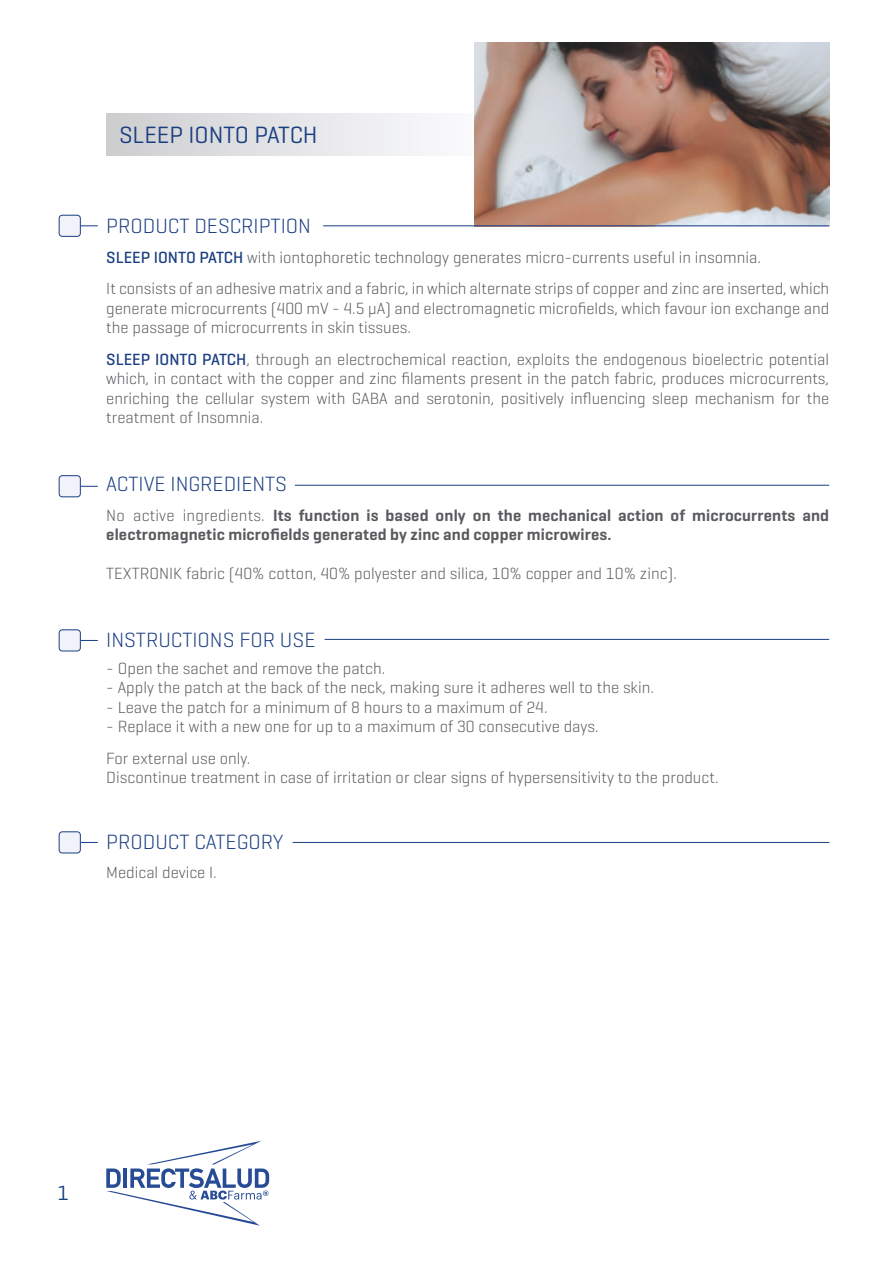
<style>
.page{position:relative;width:893px;height:1263px;background:#fff}
.page>*{position:absolute;margin:0;border:0;box-sizing:border-box;transform-origin:0 0}
.t1{font:24px "Geogrotesque";color:#1a3e82}
.t2{font:300 21px "Geogrotesque";color:#1a3e82}
.t3{font:21px "Geogrotesque";color:#1a3e82}
.t4{font:300 16.5px/19.5px "Geogrotesque";color:#585a5e}
.t5{font:600 16.5px/19.5px "Geogrotesque";letter-spacing:.01em;color:#585a5e}
.s1{font-weight:500;color:#1a3e82}
.s2{font-weight:300}
</style>
<div class="page">
<hr style="left:293px;top:842px;width:536px;height:1px;background:#1a3e82">
<div style="left:59px;top:832px;width:21px;height:21px;background:#f2f3fa;border-radius:3px"></div>
<div style="left:59px;top:831px;width:22px;height:22px;border:1px solid #1a3e82;border-radius:3px"></div>
<svg style="left:81px;top:842px;width:17px;height:1px"></svg>
<hr style="left:325px;top:639px;width:504px;height:1px;background:#1a3e82">
<div style="left:59px;top:630px;width:21px;height:21px;background:#f2f3fa;border-radius:3px"></div>
<div style="left:59px;top:629px;width:22px;height:22px;border:1px solid #1a3e82;border-radius:3px"></div>
<svg style="left:81px;top:640px;width:17px;height:1px"></svg>
<hr style="left:295px;top:485px;width:534px;height:1px;background:#1a3e82">
<div style="left:59px;top:476px;width:21px;height:21px;background:#f2f3fa;border-radius:3px"></div>
<div style="left:59px;top:475px;width:22px;height:22px;border:1px solid #1a3e82;border-radius:3px"></div>
<svg style="left:81px;top:486px;width:17px;height:1px"></svg>
<div style="left:106px;top:113px;width:369px;height:43px;background:linear-gradient(to right,#ceced0,#fbfcfe)"></div>
<img style="left:475px;top:43px;width:354px;height:182px">
<svg style="left:106px;top:1141px;width:163px;height:85px"></svg>
<hr style="left:323px;top:225px;width:506px;height:1px;background:#1a3e82">
<div style="left:59px;top:215px;width:21px;height:21px;background:#f2f3fa;border-radius:3px"></div>
<div style="left:59px;top:215px;width:22px;height:22px;border:1px solid #1a3e82;border-radius:3px"></div>
<svg style="left:81px;top:225px;width:17px;height:1px"></svg>
<h1 class="t1" style="left:119px;top:120px;width:200px">SLEEP IONTO PATCH</h1>
<p class="t2" style="left:106px;top:212px;width:206px">PRODUCT DESCRIPTION</p>
<p class="t4" style="left:106px;top:241px;width:724px;line-height:31.5px"><span class="s1">SLEEP IONTO PATCH</span> with iontophoretic technology generates micro-currents useful in insomnia.<br>It consists of an adhesive matrix and a fabric, in which alternate strips of copper and zinc are inserted, which</p>
<p class="t4" style="left:106px;top:298px;width:724px">generate microcurrents (400 mV - 4.5 μA) and electromagnetic microfields, which favour ion exchange and the passage of microcurrents in skin tissues.</p>
<p class="t4" style="left:106px;top:349px;width:724px;text-align:justify"><span class="s1">SLEEP IONTO PATCH</span>, through an electrochemical reaction, exploits the endogenous bioelectric potential which, in contact with the copper and zinc filaments present in the patch fabric, produces microcurrents, enriching the cellular system with GABA and serotonin, positively influencing sleep mechanism for the treatment of Insomnia.</p>
<p class="t2" style="left:106px;top:470px;width:182px">ACTIVE INGREDIENTS</p>
<p class="t5" style="left:106px;top:505px;width:724px"><span class="s2">No active ingredients.</span> Its function is based only on the mechanical action of microcurrents and electromagnetic microfields generated by zinc and copper microwires.</p>
<p class="t4" style="left:106px;top:563px;width:572px">TEXTRONIK fabric (40% cotton, 40% polyester and silica, 10% copper and 10% zinc).</p>
<p class="t2" style="left:106px;top:626px;width:211px">INSTRUCTIONS FOR USE</p>
<p class="t4" style="left:106px;top:658px;width:280px">- Open the sachet and remove the patch.</p>
<p class="t4" style="left:106px;top:677px;width:549px">- Apply the patch at the back of the neck, making sure it adheres well to the skin.</p>
<p class="t4" style="left:106px;top:697px;width:443px">- Leave the patch for a minimum of 8 hours to a maximum of 24.</p>
<p class="t4" style="left:106px;top:710px;width:494px;line-height:31.5px">- Replace it with a new one for up to a maximum of 30 consecutive days.<br>For external use only.</p>
<p class="t4" style="left:106px;top:767px;width:614px">Discontinue treatment in case of irritation or clear signs of hypersensitivity to the product.</p>
<p class="t2" style="left:106px;top:829px;width:179px">PRODUCT CATEGORY</p>
<p class="t4" style="left:106px;top:862px;width:112px">Medical device I.</p>
<p class="t3" style="left:57px;top:1179px;width:13px">1</p>
</div>
